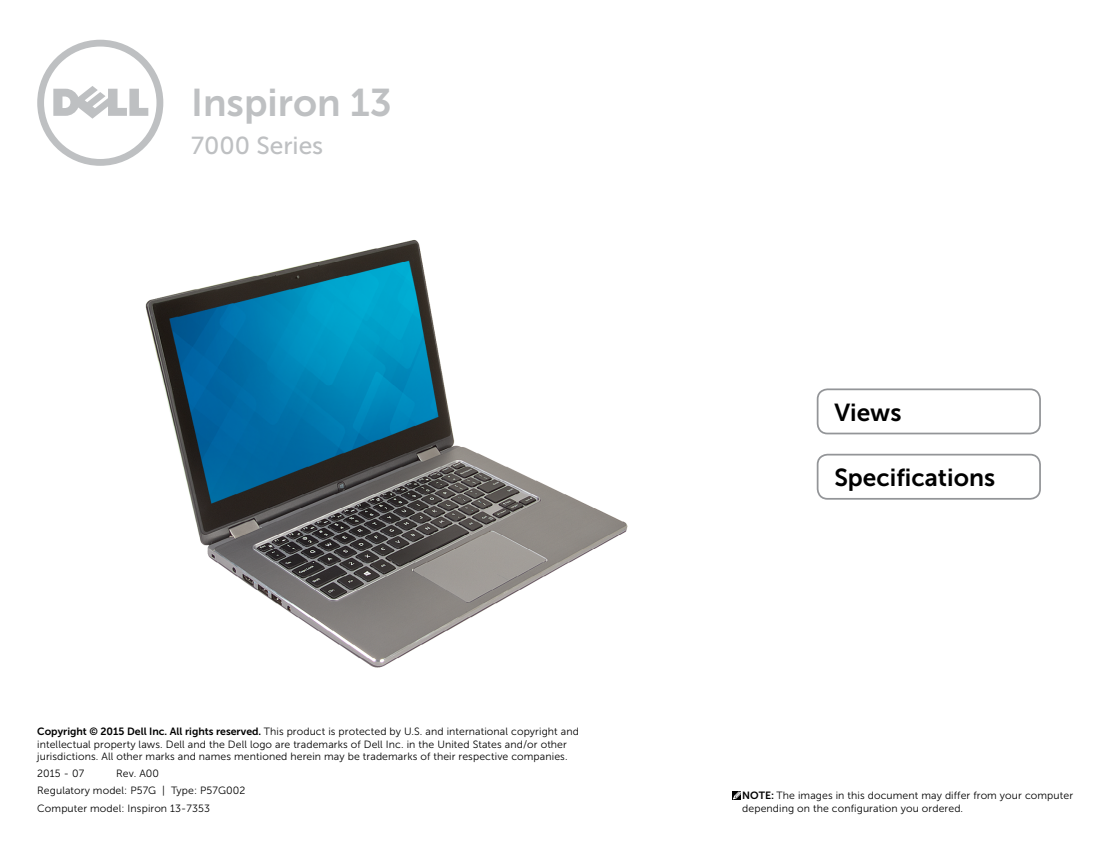
<style>
.page{position:relative;width:1117px;height:844px;background:#fff}
.page>*{position:absolute;margin:0;border:0;box-sizing:border-box;transform-origin:0 0}
.TitleBrand{font:38.5px "Museo Sans For Dell 700";color:#bec0c2}
.Cover_Title{font:24.5px "Museo Sans For Dell 700";color:#000}
.Model{font:24.5px "Museo Sans For Dell 500";color:#bec0c2}
.Legal_1{font:10.5px/12.2px "Museo Sans For Dell 300";letter-spacing:.01em;color:#000}
.Note_Legal{font:10.5px/12.2px "Museo Sans For Dell 300";letter-spacing:.01em;color:#000}
.s1{font-family:"Museo Sans For Dell 700"}
</style>
<div class="page">
<div style="left:816px;top:388px;width:224px;height:46px;border:2px solid #939598;border-radius:10px"></div>
<div style="left:816px;top:453px;width:224px;height:46px;border:2px solid #939598;border-radius:10px"></div>
<img style="left:145px;top:240px;width:483px;height:428px">
<svg style="left:37px;top:40px;width:126px;height:126px"></svg>
<div style="left:732px;top:791px;width:8px;height:9px;background:#000"></div>
<svg style="left:733px;top:791px;width:7px;height:8px"></svg>
<p class="TitleBrand" style="left:191px;top:81px;width:202px">Inspiron 13</p>
<p class="Model" style="left:191px;top:132px;width:134px">7000 Series</p>
<p class="Legal_1" style="left:37px;top:725px;width:543px"><span class="s1">Copyright © 2015 Dell Inc. All rights reserved.</span> This product is protected by U.S. and international copyright and intellectual property laws. Dell and the Dell logo are trademarks of Dell Inc. in the United States and/or other jurisdictions. All other marks and names mentioned herein may be trademarks of their respective companies.</p>
<p class="Legal_1" style="left:37px;top:767px;width:48px">2015 ‑ 07</p>
<p class="Legal_1" style="left:116px;top:767px;width:45px">Rev. A00</p>
<p class="Legal_1" style="left:37px;top:784px;width:210px">Regulatory model: P57G | Type: P57G002</p>
<p class="Legal_1" style="left:37px;top:801px;width:174px">Computer model: Inspiron 13-7353</p>
<p class="Cover_Title" style="left:834px;top:398px;width:69px">Views</p>
<p class="Cover_Title" style="left:834px;top:463px;width:162px">Specifications</p>
<p class="Note_Legal" style="left:742px;top:789px;width:332px"><span class="s1">NOTE:</span> The images in this document may differ from your computer depending on the configuration you ordered.</p>
</div>
